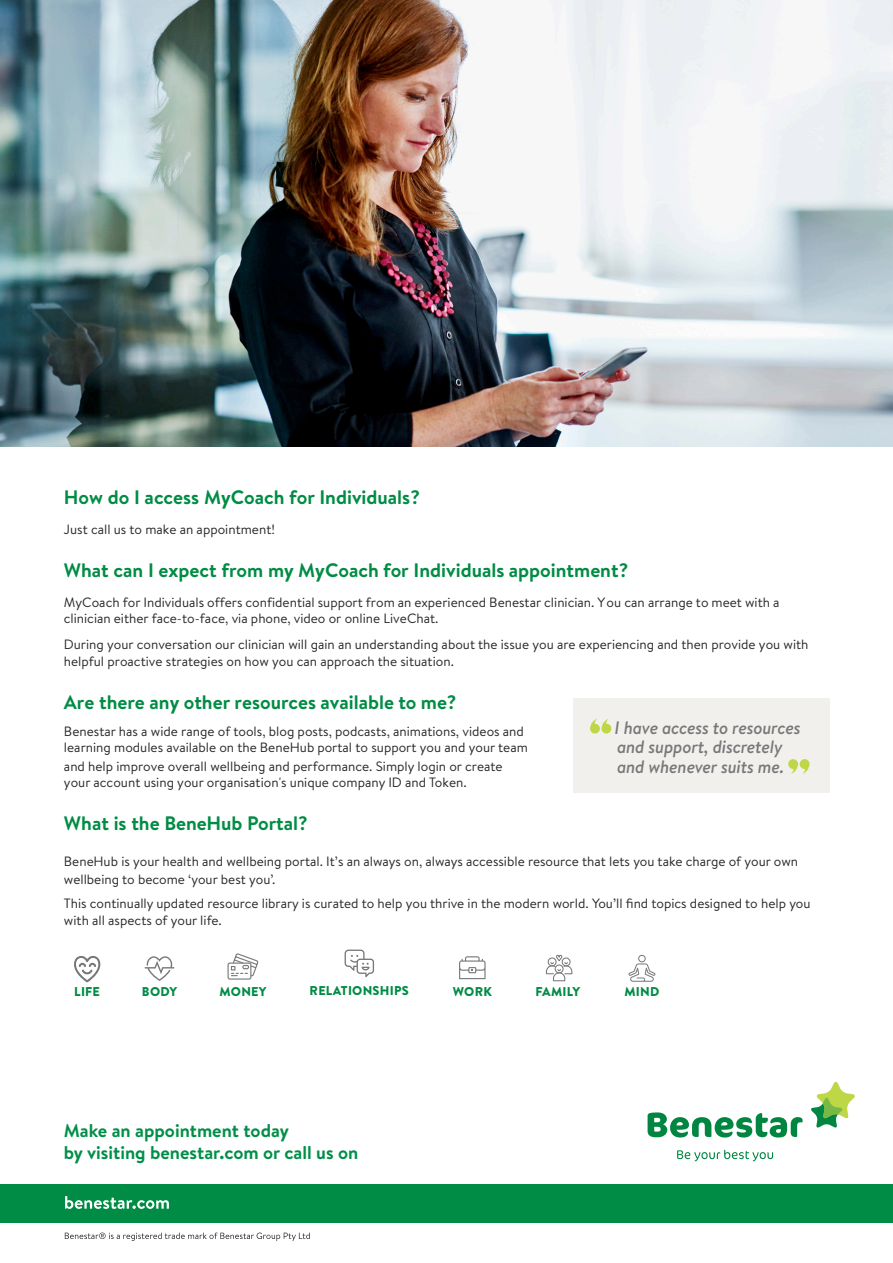
<style>
.page{position:relative;width:893px;height:1263px;background:#fff}
.page>*{position:absolute;margin:0;border:0;box-sizing:border-box;transform-origin:0 0}
.Heading_2_Green{font:700 19.5px "Brandon Text";color:#008c44}
.Body_copy{font:700 18.45px/21.5px "Brandon Text";color:#008f48}
.Quote_text{font:italic 500 18px/19.5px "Brandon Text";letter-spacing:-.01em;color:#76787a}
.Heading_2_Green-2{font:13.5px/16.2px "Brandon Text";color:#282828}
.Body_copy-2{font:13.5px/17.2px "Brandon Text";color:#282828}
.Icon_tag{font:900 12.75px "Brandon Text";letter-spacing:.02em;color:#008c44}
</style>
<div class="page">
<div style="left:573px;top:698px;width:256px;height:95px;background:#f2f0ec"></div>
<svg style="left:590px;top:719px;width:21px;height:14px"></svg>
<svg style="left:788px;top:759px;width:22px;height:15px"></svg>
<svg style="left:648px;top:1112px;width:155px;height:25px"></svg>
<svg style="left:677px;top:1150px;width:96px;height:11px"></svg>
<svg style="left:811px;top:1082px;width:44px;height:46px"></svg>
<div style="left:0;top:1184px;width:893px;height:39px;background:#008c44"></div>
<svg style="left:65px;top:1196px;width:104px;height:13px"></svg>
<svg style="left:65px;top:1232px;width:245px;height:9px"></svg>
<img style="left:0;top:0;width:893px;height:446px">
<svg style="left:74px;top:956px;width:26px;height:26px"></svg>
<svg style="left:145px;top:956px;width:29px;height:25px"></svg>
<svg style="left:227px;top:953px;width:32px;height:27px"></svg>
<svg style="left:345px;top:949px;width:29px;height:28px"></svg>
<svg style="left:459px;top:956px;width:27px;height:23px"></svg>
<svg style="left:545px;top:954px;width:28px;height:28px"></svg>
<svg style="left:628px;top:955px;width:27px;height:27px"></svg>
<p class="Heading_2_Green" style="left:64px;top:484px;width:358px">How do I access MyCoach for Individuals?</p>
<p class="Heading_2_Green-2" style="left:64px;top:521px;width:213px">Just call us to make an appointment!</p>
<p class="Heading_2_Green" style="left:64px;top:556px;width:566px">What can I expect from my MyCoach for Individuals appointment?</p>
<p class="Heading_2_Green-2" style="left:64px;top:594px;width:717px">MyCoach for Individuals offers confidential support from an experienced Benestar clinician. You can arrange to meet with a clinician either face-to-face, via phone, video or online LiveChat.</p>
<p class="Heading_2_Green-2" style="left:64px;top:635px;width:746px;line-height:17.2px">During your conversation our clinician will gain an understanding about the issue you are experiencing and then provide you with helpful proactive strategies on how you can approach the situation.</p>
<p class="Heading_2_Green" style="left:64px;top:688px;width:394px">Are there any other resources available to me?</p>
<p class="Heading_2_Green-2" style="left:64px;top:723px;width:465px">Benestar has a wide range of tools, blog posts, podcasts, animations, videos and learning modules available on the BeneHub portal to support you and your team</p>
<p class="Heading_2_Green-2" style="left:64px;top:757px;width:440px">and help improve overall wellbeing and performance. Simply login or create your account using your organisation's unique company ID and Token.</p>
<p class="Heading_2_Green" style="left:64px;top:810px;width:245px">What is the BeneHub Portal?</p>
<p class="Body_copy-2" style="left:64px;top:853px;width:736px">BeneHub is your health and wellbeing portal. It’s an always on, always accessible resource that lets you take charge of your own wellbeing to become ‘your best you’.</p>
<p class="Body_copy-2" style="left:64px;top:894px;width:748px">This continually updated resource library is curated to help you thrive in the modern world. You’ll find topics designed to help you with all aspects of your life.</p>
<p class="Quote_text" style="left:615px;top:717px;width:187px">I have access to resources and support, discretely and whenever suits me.</p>
<p class="Icon_tag" style="left:74px;top:983px;width:27px">LIFE</p>
<p class="Icon_tag" style="left:142px;top:983px;width:37px">BODY</p>
<p class="Icon_tag" style="left:220px;top:983px;width:48px">MONEY</p>
<p class="Icon_tag" style="left:310px;top:982px;width:101px">RELATIONSHIPS</p>
<p class="Icon_tag" style="left:453px;top:983px;width:41px">WORK</p>
<p class="Icon_tag" style="left:535px;top:983px;width:46px">FAMILY</p>
<p class="Icon_tag" style="left:624px;top:983px;width:37px">MIND</p>
<p class="Body_copy" style="left:64px;top:1120px;width:296px">Make an appointment today<br>by visiting benestar.com or call us on</p>
</div>
